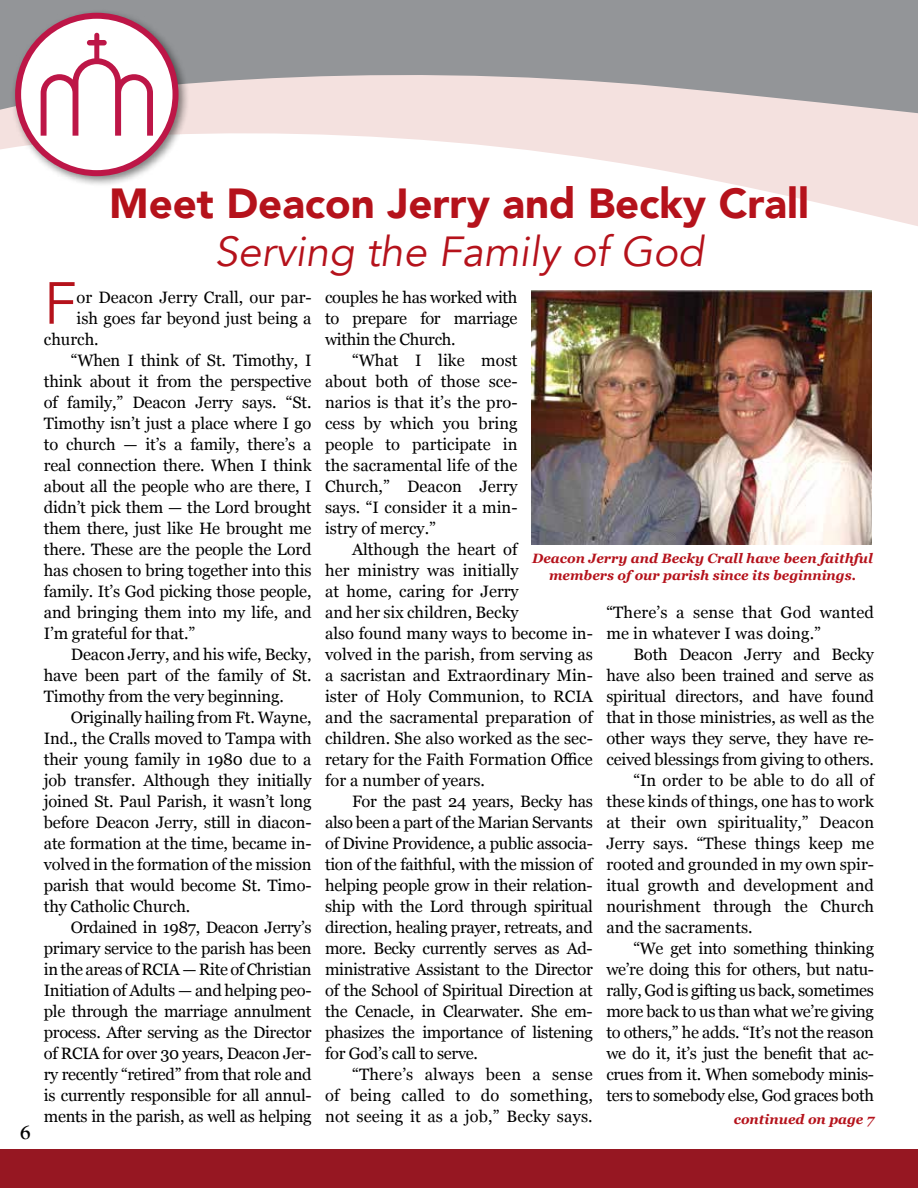
<style>
.page{position:relative;width:918px;height:1188px;background:#fff}
.page>*{position:absolute;margin:0;border:0;box-sizing:border-box;transform-origin:0 0}
.t1{font:58.8px "Avenir";color:#b5121b}
.t2{font:900 42px "Avenir";color:#b5121b}
.t3{font:italic 42px "Avenir";color:#b5121b}
.t4{font:700 21px "Goudy Old Style T";color:#000}
.t5{font:16.5px/21px "Georgia";letter-spacing:-.01em;color:#000;text-align:justify}
.t6{font:16.5px/21px "Georgia";letter-spacing:.01em;color:#000}
.t7{font:italic 700 13.5px/16.5px "Georgia";color:#b5121b;text-align:center}
</style>
<div class="page">
<svg style="left:553px;top:153px;width:365px;height:73px"></svg>
<svg style="left:0;top:0;width:918px;height:153px;background:#bdb7b8"></svg>
<div style="left:10px;top:8px;width:180px;height:180px;background:#000;opacity:.5"></div>
<svg style="left:18px;top:16px;width:158px;height:157px"></svg>
<div style="left:15px;top:13px;width:164px;height:163px;border:6px solid #bd1647;border-radius:50%"></div>
<svg style="left:41px;top:33px;width:112px;height:103px"></svg>
<div style="left:0;top:1149px;width:918px;height:39px;background:#961722"></div>
<img style="left:531px;top:290px;width:341px;height:255px">
<p class="t4" style="left:20px;top:1121px;width:12px">6</p>
<h2 class="t2" style="left:109px;top:167px;width:701px">Meet Deacon Jerry and Becky Crall</h2>
<h2 class="t3" style="left:214px;top:226px;width:491px">Serving the Family of God</h2>
<h1 class="t1" style="left:44px;top:268px;width:34px">F</h1>
<p class="t5" style="left:77px;top:286px;width:237px">or Deacon Jerry Crall, our par-</p>
<p class="t5" style="left:77px;top:307px;width:237px">ish goes far beyond just being a</p>
<p class="t5" style="left:44px;top:328px;width:56px">church.</p>
<p class="t5" style="left:71px;top:349px;width:242px">“When I think of St. Timothy, I</p>
<p class="t5" style="left:44px;top:370px;width:269px">think about it from the perspective</p>
<p class="t5" style="left:44px;top:391px;width:269px">of family,” Deacon Jerry says. “St.</p>
<p class="t5" style="left:44px;top:412px;width:269px">Timothy isn’t just a place where I go</p>
<p class="t5" style="left:44px;top:433px;width:269px">to church — it’s a family, there’s a</p>
<p class="t5" style="left:44px;top:454px;width:269px">real connection there. When I think</p>
<p class="t5" style="left:44px;top:475px;width:269px">about all the people who are there, I</p>
<p class="t5" style="left:44px;top:496px;width:269px">didn’t pick them — the Lord brought</p>
<p class="t5" style="left:44px;top:517px;width:269px">them there, just like He brought me</p>
<p class="t5" style="left:44px;top:538px;width:269px">there. These are the people the Lord</p>
<p class="t5" style="left:44px;top:559px;width:269px">has chosen to bring together into this</p>
<p class="t5" style="left:44px;top:580px;width:269px">family. It’s God picking those people,</p>
<p class="t5" style="left:44px;top:601px;width:269px">and bringing them into my life, and</p>
<p class="t5" style="left:44px;top:622px;width:153px">I’m grateful for that.”</p>
<p class="t5" style="left:71px;top:643px;width:242px">Deacon Jerry, and his wife, Becky,</p>
<p class="t5" style="left:44px;top:664px;width:269px">have been part of the family of St.</p>
<p class="t5" style="left:44px;top:685px;width:241px">Timothy from the very beginning.</p>
<p class="t5" style="left:71px;top:706px;width:242px">Originally hailing from Ft. Wayne,</p>
<p class="t5" style="left:44px;top:727px;width:269px">Ind., the Cralls moved to Tampa with</p>
<p class="t5" style="left:44px;top:748px;width:269px">their young family in 1980 due to a</p>
<p class="t5" style="left:44px;top:769px;width:269px">job transfer. Although they initially</p>
<p class="t5" style="left:44px;top:790px;width:269px">joined St. Paul Parish, it wasn’t long</p>
<p class="t5" style="left:44px;top:811px;width:269px">before Deacon Jerry, still in diacon-</p>
<p class="t5" style="left:44px;top:832px;width:269px">ate formation at the time, became in-</p>
<p class="t5" style="left:44px;top:853px;width:269px">volved in the formation of the mission</p>
<p class="t5" style="left:44px;top:874px;width:269px">parish that would become St. Timo-</p>
<p class="t5" style="left:44px;top:895px;width:148px">thy Catholic Church.</p>
<p class="t5" style="left:71px;top:916px;width:242px">Ordained in 1987, Deacon Jerry’s</p>
<p class="t5" style="left:44px;top:937px;width:269px">primary service to the parish has been</p>
<p class="t5" style="left:44px;top:958px;width:269px">in the areas of RCIA — Rite of Christian</p>
<p class="t5" style="left:44px;top:979px;width:269px">Initiation of Adults — and helping peo-</p>
<p class="t5" style="left:44px;top:1000px;width:269px">ple through the marriage annulment</p>
<p class="t5" style="left:44px;top:1021px;width:269px">process. After serving as the Director</p>
<p class="t5" style="left:44px;top:1042px;width:269px">of RCIA for over 30 years, Deacon Jer-</p>
<p class="t5" style="left:44px;top:1063px;width:269px">ry recently “retired” from that role and</p>
<p class="t5" style="left:44px;top:1084px;width:269px">is currently responsible for all annul-</p>
<p class="t5" style="left:44px;top:1105px;width:269px">ments in the parish, as well as helping</p>
<p class="t5" style="left:325px;top:286px;width:194px">couples he has worked with to prepare for marriage within the Church.</p>
<p class="t5" style="left:325px;top:349px;width:194px;text-indent:27px">“What I like most about both of those sce&shy;narios is that it’s the pro&shy;cess by which you bring people to participate in the sacramental life of the Church,” Deacon Jerry says. “I consider it a min&shy;istry of mercy.”</p>
<p class="t5" style="left:325px;top:538px;width:269px;text-align:left;text-indent:27px">Although the heart of<br>her ministry was initially<br>at home, caring for Jerry<br>and her six children, Becky<br>also found many ways to become in&shy;volved in the parish, from serving as a sacristan and Extraordinary Min&shy;ister of Holy Communion, to RCIA and the sacramental preparation of children. She also worked as the sec&shy;retary for the Faith Formation Office for a number of years.</p>
<p class="t5" style="left:325px;top:790px;width:269px;text-indent:27px">For the past 24 years, Becky has also been a part of the Marian Servants of Divine Providence, a public associa&shy;tion of the faithful, with the mission of helping people grow in their relation&shy;ship with the Lord through spiritual direction, healing prayer, retreats, and more. Becky currently serves as Ad&shy;ministrative Assistant to the Director of the School of Spiritual Direction at the Cenacle, in Clearwater. She em&shy;phasizes the importance of listening for God’s call to serve.</p>
<p class="t5" style="left:325px;top:1063px;width:269px;text-indent:27px">“There’s always been a sense of being called to do something, not seeing it as a job,” Becky says.</p>
<p class="t7" style="left:532px;top:550px;width:342px">Deacon Jerry and Becky Crall have been faithful members of our parish since its beginnings.</p>
<p class="t6" style="left:606px;top:601px;width:269px">“There’s a sense that God wanted me in whatever I was doing.”</p>
<p class="t5" style="left:633px;top:643px;width:242px">Both Deacon Jerry and Becky</p>
<p class="t5" style="left:606px;top:664px;width:269px">have also been trained and serve as</p>
<p class="t5" style="left:606px;top:685px;width:269px">spiritual directors, and have found</p>
<p class="t5" style="left:606px;top:706px;width:269px">that in those ministries, as well as the</p>
<p class="t5" style="left:606px;top:727px;width:269px">other ways they serve, they have re-</p>
<p class="t5" style="left:606px;top:748px;width:269px">ceived blessings from giving to others.</p>
<p class="t5" style="left:633px;top:769px;width:242px">“In order to be able to do all of</p>
<p class="t5" style="left:606px;top:790px;width:269px">these kinds of things, one has to work</p>
<p class="t5" style="left:606px;top:811px;width:269px">at their own spirituality,” Deacon</p>
<p class="t5" style="left:606px;top:832px;width:269px">Jerry says. “These things keep me</p>
<p class="t5" style="left:606px;top:853px;width:269px">rooted and grounded in my own spir-</p>
<p class="t5" style="left:606px;top:874px;width:269px">itual growth and development and</p>
<p class="t5" style="left:606px;top:895px;width:269px">nourishment through the Church</p>
<p class="t5" style="left:606px;top:916px;width:148px">and the sacraments.</p>
<p class="t5" style="left:633px;top:937px;width:242px">“We get into something thinking</p>
<p class="t5" style="left:606px;top:958px;width:269px">we’re doing this for others, but natu-</p>
<p class="t5" style="left:606px;top:979px;width:269px">rally, God is gifting us back, sometimes</p>
<p class="t5" style="left:606px;top:1000px;width:269px">more back to us than what we’re giving</p>
<p class="t5" style="left:606px;top:1021px;width:269px">to others,” he adds. “It’s not the reason</p>
<p class="t5" style="left:606px;top:1042px;width:269px">we do it, it’s just the benefit that ac-</p>
<p class="t5" style="left:606px;top:1063px;width:269px">crues from it. When somebody minis-</p>
<p class="t5" style="left:606px;top:1084px;width:269px">ters to somebody else, God graces both</p>
<p class="t7" style="left:734px;top:1110px;width:142px">continued on page 7</p>
</div>
